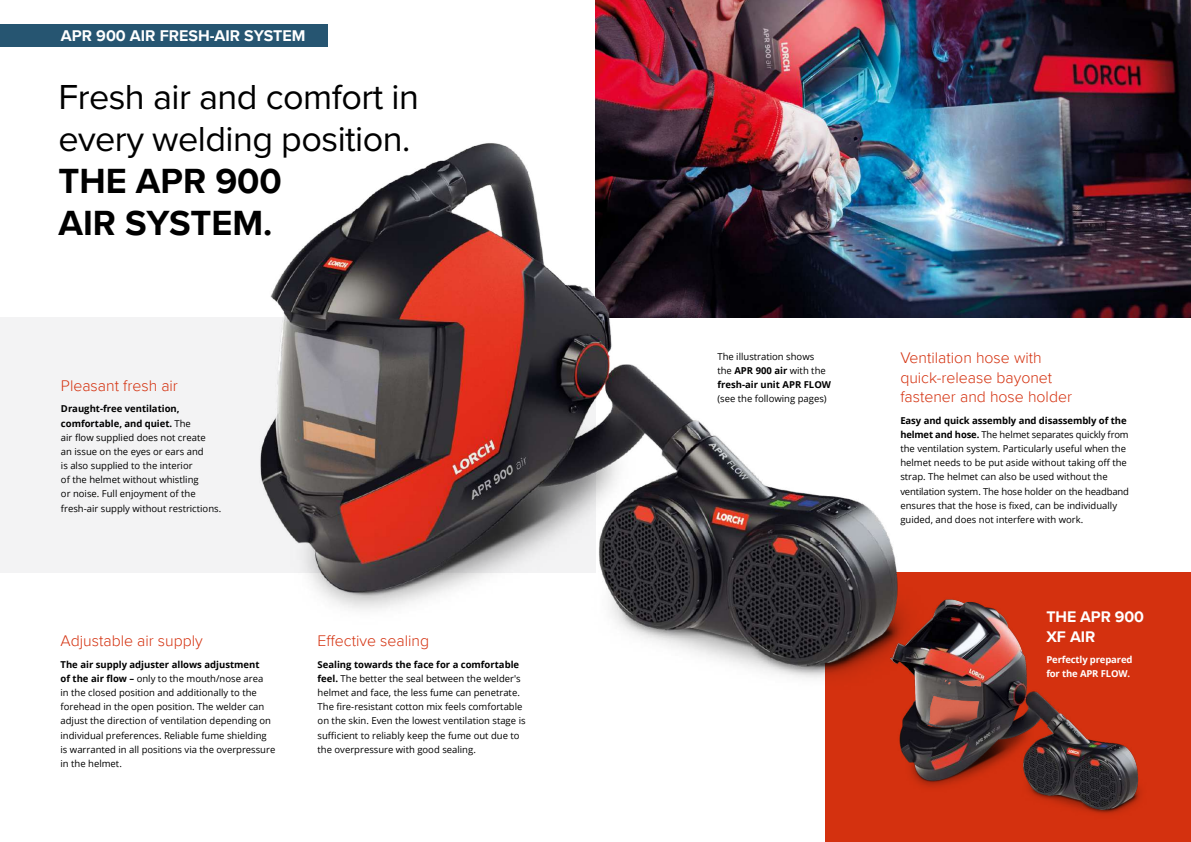
<style>
.page{position:relative;width:1191px;height:842px;background:#fff}
.page>*{position:absolute;margin:0;border:0;box-sizing:border-box;transform-origin:0 0}
.t1{font:36px/42px "Proxima Nova";letter-spacing:-.015em;color:#000}
.t2{font:700 36px/42px "Proxima Nova";color:#000}
.t3{font:700 16px "Proxima Nova";color:#fff}
.t4{font:300 15.8px/19.8px "Proxima Nova";color:#d4310f}
.t5{font:700 15.8px/19.8px "Proxima Nova";letter-spacing:-.005em;color:#fff}
.t6{font:9.5px/14.2px "Open Sans";color:#000}
.t7{font:700 9.5px/14.2px "Open Sans";letter-spacing:-.015em;color:#fff}
.s1{font-weight:700}
</style>
<div class="page">
<div style="left:825px;top:573px;width:366px;height:269px;background:#d4310f"></div>
<img style="left:595px;top:0;width:596px;height:317px">
<div style="left:0;top:317px;width:595px;height:256px;background:#f3f3f4"></div>
<img style="left:260px;top:85px;width:723px;height:593px">
<img style="left:855px;top:563px;width:333px;height:251px">
<div style="left:0;top:24px;width:327px;height:23px;background:#265571"></div>
<h2 class="t3" style="left:61px;top:23px;width:246px">APR 900 AIR FRESH-AIR SYSTEM</h2>
<h1 class="t1" style="left:58px;top:75px;width:362px">Fresh air and comfort in every welding position.</h1>
<h1 class="t2" style="left:58px;top:159px;width:225px">THE APR 900<br>AIR SYSTEM.</h1>
<h3 class="t4" style="left:61px;top:375px;width:119px">Pleasant fresh air</h3>
<p class="t6" style="left:61px;top:402px;width:162px"><span class="s1">Draught-free ventilation, comfortable, and quiet.</span> The<br>air flow supplied does not create<br>an issue on the eyes or ears and<br>is also supplied to the interior<br>of the helmet without whistling<br>or noise. Full enjoyment of the fresh-air supply without restrictions.</p>
<h3 class="t4" style="left:61px;top:630px;width:144px">Adjustable air supply</h3>
<p class="t6" style="left:61px;top:657px;width:216px"><span class="s1">The air supply adjuster allows adjustment<br>of the air flow –</span> only to the mouth/nose area<br>in the closed position and additionally to the forehead in the open position. The welder can adjust the direction of ventilation depending on individual preferences. Reliable fume shielding is warranted in all positions via the overpressure in the helmet.</p>
<h3 class="t4" style="left:317px;top:630px;width:113px">Effective sealing</h3>
<p class="t6" style="left:317px;top:657px;width:209px"><span class="s1">Sealing towards the face for a comfortable feel.</span> The better the seal between the welder's helmet and face, the less fume can penetrate.<br>The fire-resistant cotton mix feels comfortable on the skin. Even the lowest ventilation stage is sufficient to reliably keep the fume out due to the overpressure with good sealing.</p>
<p class="t6" style="left:717px;top:349px;width:115px">The illustration shows the <span class="s1">APR 900 air</span> with the <span class="s1">fresh-air unit APR FLOW</span></p>
<p class="t6" style="left:717px;top:391px;width:111px">(see the following pages)</p>
<h3 class="t4" style="left:900px;top:347px;width:173px">Ventilation hose with quick-release bayonet fastener and hose holder</h3>
<p class="t6" style="left:900px;top:413px;width:230px"><span class="s1">Easy and quick assembly and disassembly of the helmet and hose.</span> The helmet separates quickly from the ventilation system. Particularly useful when the helmet needs to be put aside without taking off the strap. The helmet can also be used without the ventilation system. The hose holder on the headband ensures that the hose is fixed, can be individually guided, and does not interfere with work.</p>
<h3 class="t5" style="left:1046px;top:606px;width:99px">THE APR 900<br>XF AIR</h3>
<p class="t7" style="left:1046px;top:652px;width:88px">Perfectly prepared for the APR FLOW.</p>
</div>
